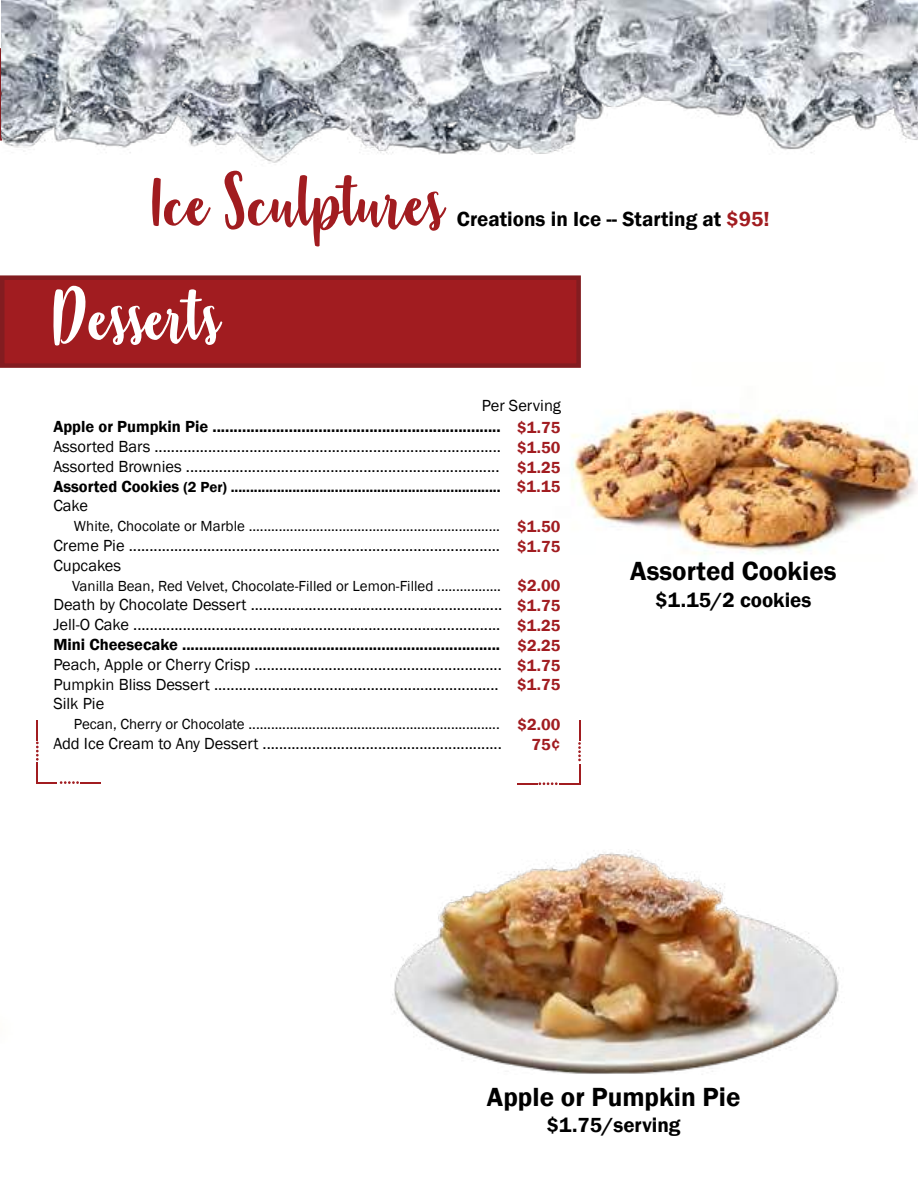
<style>
.page{position:relative;width:918px;height:1188px;background:#fff}
.page>*{position:absolute;margin:0;border:0;box-sizing:border-box;transform-origin:0 0}
.t1{font:90px "Strawberry Blossom";color:#a11c20}
.t2{font:90px "Strawberry Blossom";color:#fff}
.t3{font:600 27px "Franklin Gothic";color:#000}
.t4{font:600 21px "Franklin Gothic";color:#000}
.t5{font:16.5px/19.8px "Franklin Gothic";color:#000}
.t6{font:600 16.5px "Franklin Gothic";color:#000}
.t7{font:600 16.5px/19.8px "Franklin Gothic";color:#a11c20;text-align:justify}
.t8{font:15px "Franklin Gothic";color:#000}
.t9{font:600 15px "Franklin Gothic";color:#000}
.s1{color:#a11c20}
.s2{font-size:16.5px}
</style>
<div class="page">
<svg style="left:0;top:48px;width:2px;height:93px"></svg>
<img style="left:571px;top:409px;width:347px;height:145px">
<div style="left:2px;top:278px;width:577px;height:88px;background:#a11c20"></div>
<div style="left:0;top:275px;width:581px;height:93px;border:4px solid #831c20"></div>
<img style="left:2px;top:0;width:916px;height:164px">
<img style="left:391px;top:849px;width:448px;height:225px">
<svg style="left:60px;top:781px;width:41px;height:3px"></svg>
<svg style="left:36px;top:720px;width:3px;height:63px"></svg>
<hr style="left:37px;top:782px;width:20px;height:2px;background:#a11c20">
<svg style="left:578px;top:720px;width:3px;height:41px"></svg>
<svg style="left:517px;top:782px;width:63px;height:3px"></svg>
<hr style="left:579px;top:764px;width:2px;height:20px;background:#a11c20">
<h1 class="t1" style="left:150px;top:158px;width:296px">Ice Sculptures</h1>
<p class="t4" style="left:457px;top:206px;width:314px">Creations in Ice -- Starting at <span class="s1">$95!</span></p>
<h1 class="t2" style="left:54px;top:273px;width:167px">Desserts</h1>
<p class="t5" style="left:482px;top:396px;width:81px">Per Serving</p>
<p class="t6" style="left:53px;top:417px;width:449px">Apple or Pumpkin Pie ....................................................................</p>
<p class="t5" style="left:53px;top:437px;width:449px">Assorted Bars ....................................................................................<br>Assorted Brownies ............................................................................</p>
<p class="t9" style="left:53px;top:477px;width:449px"><span class="s2">Assorted Cookies</span> (2 Per) ......................................................................</p>
<p class="t5" style="left:53px;top:496px;width:36px">Cake</p>
<p class="t8" style="left:74px;top:517px;width:427px">White, Chocolate or Marble ...................................................................</p>
<p class="t5" style="left:53px;top:536px;width:448px">Creme Pie ..........................................................................................<br>Cupcakes</p>
<p class="t8" style="left:72px;top:576px;width:430px">Vanilla Bean, Red Velvet, Chocolate-Filled or Lemon-Filled .................</p>
<p class="t5" style="left:53px;top:595px;width:450px">Death by Chocolate Dessert .............................................................<br>Jell-O Cake .........................................................................................</p>
<p class="t6" style="left:53px;top:634px;width:448px">Mini Cheesecake ...........................................................................</p>
<p class="t5" style="left:53px;top:655px;width:450px">Peach, Apple or Cherry Crisp ............................................................<br>Pumpkin Bliss Dessert .....................................................................<br>Silk Pie</p>
<p class="t8" style="left:74px;top:715px;width:427px">Pecan, Cherry or Chocolate ...................................................................</p>
<p class="t5" style="left:53px;top:734px;width:450px">Add Ice Cream to Any Dessert ..........................................................</p>
<p class="t7" style="left:517px;top:418px;width:45px">$1.75 $1.50 $1.25 $1.15</p>
<p class="t7" style="left:517px;top:517px;width:45px">$1.50 $1.75</p>
<p class="t7" style="left:517px;top:576px;width:45px">$2.00 $1.75 $1.25 $2.25 $1.75 $1.75</p>
<p class="t7" style="left:518px;top:715px;width:44px;text-align:right">$2.00<br>75¢</p>
<h2 class="t3" style="left:630px;top:555px;width:208px">Assorted Cookies</h2>
<p class="t4" style="left:655px;top:587px;width:157px">$1.15/2 cookies</p>
<h2 class="t3" style="left:487px;top:1080px;width:255px">Apple or Pumpkin Pie</h2>
<p class="t4" style="left:547px;top:1113px;width:135px">$1.75/serving</p>
</div>
